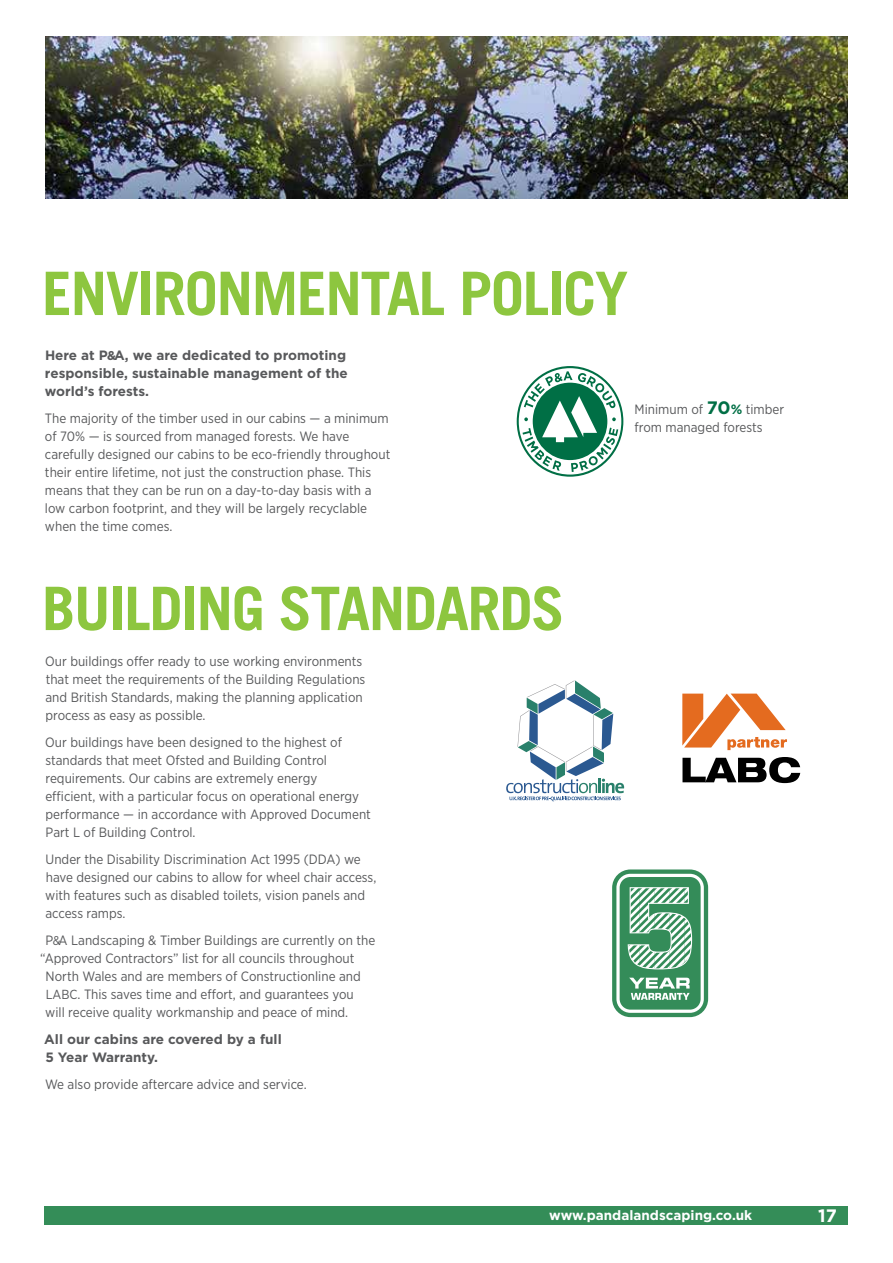
<style>
.page{position:relative;width:893px;height:1263px;background:#fff}
.page>*{position:absolute;margin:0;border:0;box-sizing:border-box;transform-origin:0 0}
.t1{font:700 60px "Trade Gothic LT";letter-spacing:-.025em;color:#8dc63f}
.t2{font:700 18px "Gotham";color:#fff}
.t3{font:13.5px/18px "Gotham Narrow";color:#58595b}
.t4{font:700 13.5px/18px "Gotham";color:#58595b}
.t5{font:700 13.5px "Gotham";color:#fff}
.s1{font-size:12.75px}
.s2{font-size:13.2px}
.s3{font-family:"Gotham";font-weight:700;font-size:18px;color:#006f45}
.s4{font-family:"Gotham";font-weight:700;color:#006f45}
</style>
<div class="page">
<div style="left:45px;top:1206px;width:803px;height:18px;background:#348d58"></div>
<img style="left:45px;top:36px;width:803px;height:162px">
<svg style="left:506px;top:680px;width:118px;height:121px"></svg>
<svg style="left:612px;top:869px;width:96px;height:148px"></svg>
<svg style="left:517px;top:366px;width:106px;height:111px"></svg>
<svg style="left:682px;top:757px;width:118px;height:26px"></svg>
<svg style="left:682px;top:694px;width:105px;height:56px"></svg>
<h1 class="t1" style="left:42px;top:257px;width:588px">ENVIRONMENTAL POLICY</h1>
<p class="t4" style="left:45px;top:346px;width:304px">Here at P<span class="s1">&amp;</span>A, we are dedicated to promoting responsible, sustainable management of the world’s forests.</p>
<p class="t3" style="left:45px;top:409px;width:347px">The majority of the timber used in our cabins — a minimum of 70% — is sourced from managed forests. We have carefully designed our cabins to be eco-friendly throughout their entire lifetime, not just the construction phase. This means that they can be run on a day-to-day basis with a low carbon footprint, and they will be largely recyclable when the time comes.</p>
<h1 class="t1" style="left:42px;top:572px;width:524px">BUILDING STANDARDS</h1>
<p class="t3" style="left:45px;top:652px;width:322px">Our buildings offer ready to use working environments that meet the requirements of the Building Regulations and British Standards, making the planning application process as easy as possible.</p>
<p class="t3" style="left:45px;top:733px;width:327px">Our buildings have been designed to the highest of standards that meet Ofsted and Building Control requirements. Our cabins are extremely energy<br>efficient, with a particular focus on operational energy performance — in accordance with Approved Document Part L of Building Control.</p>
<p class="t3" style="left:45px;top:850px;width:333px">Under the Disability Discrimination Act 1995 (DDA) we have designed our cabins to allow for wheel chair access, with features such as disabled toilets, vision panels and access ramps.</p>
<p class="t3" style="left:46px;top:931px;width:331px">P<span class="s1">&amp;</span>A Landscaping &amp; Timber Buildings are currently on the</p>
<p class="t3" style="left:40px;top:949px;width:316px">“Approved Contractors” list for all councils throughout</p>
<p class="t3" style="left:46px;top:967px;width:317px">North Wales and are members of Constructionline and</p>
<p class="t3" style="left:46px;top:985px;width:310px"><span class="s2">LABC</span>. This saves time and effort, and guarantees you</p>
<p class="t3" style="left:45px;top:1003px;width:305px">will receive quality workmanship and peace of mind.</p>
<p class="t4" style="left:44px;top:1030px;width:239px">All our cabins are covered by a full<br>5 Year Warranty.</p>
<p class="t3" style="left:45px;top:1075px;width:263px">We also provide aftercare advice and service.</p>
<p class="t3" style="left:635px;top:400px;width:151px">Minimum of <span class="s3">70</span><span class="s4">%</span> timber from managed forests</p>
<p class="t5" style="left:549px;top:1207px;width:204px">www.pandalandscaping.co.uk</p>
<h2 class="t2" style="left:818px;top:1205px;width:20px">17</h2>
</div>
